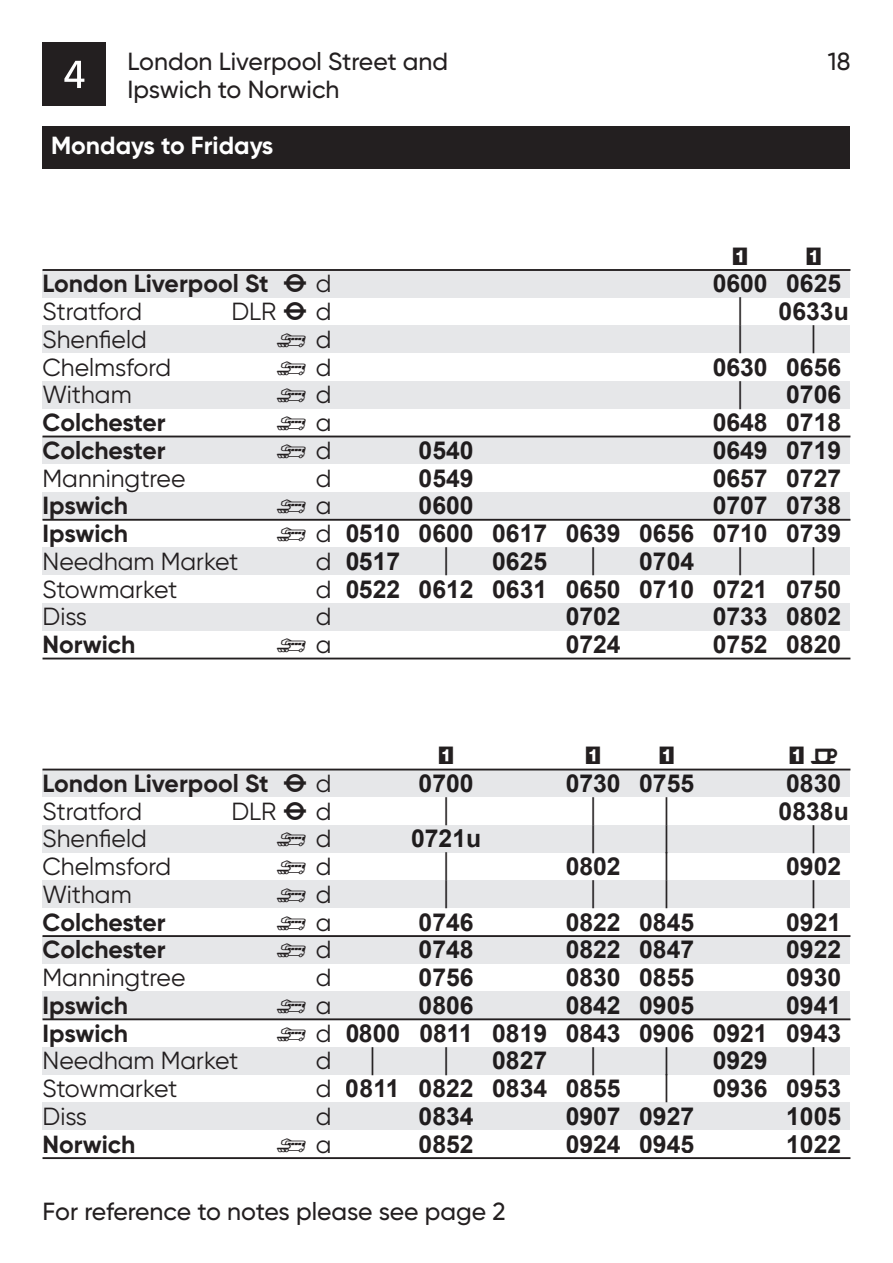
<style>
.page{position:relative;width:893px;height:1263px;background:#fff}
.page>*{position:absolute;margin:0;border:0;box-sizing:border-box;transform-origin:0 0}
.t1{font:34.5px/27.8px "TIME Sfont";color:#231f20}
.t2{font:700 24.75px/27.8px "Arial";color:#231f20;text-align:justify}
.t3{font:24.75px "Gilroy";color:#231f20}
.t4{font:700 24.75px/27.8px "Gilroy";color:#231f20}
.t5{font:500 24.75px/27.8px "Gilroy";color:#231f20}
.t6{font:700 24.75px "Gilroy";color:#fff}
.t7{font:24.75px "TIME Sfont";color:#231f20}
.t8{font:24px "TIME Sfont";color:#231f20}
.s1{font-family:"TIME Sfont";font-weight:400;font-size:24px}
.s2{font-weight:400}
.s3{font-family:"TIME Sfont";font-size:24px}
.s4{font-family:"Gilroy";font-size:24.75px}
</style>
<div class="page">
<div style="left:43px;top:126px;width:807px;height:42px;background:#231f20"></div>
<div style="left:43px;top:270px;width:807px;height:28px;background:#e6e7e9"></div>
<div style="left:43px;top:603px;width:807px;height:28px;background:#e6e7e9"></div>
<div style="left:43px;top:325px;width:807px;height:28px;background:#e6e7e9"></div>
<div style="left:43px;top:381px;width:807px;height:28px;background:#e6e7e9"></div>
<div style="left:43px;top:436px;width:807px;height:28px;background:#e6e7e9"></div>
<div style="left:43px;top:492px;width:807px;height:28px;background:#e6e7e9"></div>
<div style="left:43px;top:547px;width:807px;height:28px;background:#e6e7e9"></div>
<div style="left:43px;top:769px;width:807px;height:28px;background:#e6e7e9"></div>
<div style="left:43px;top:1102px;width:807px;height:28px;background:#e6e7e9"></div>
<div style="left:43px;top:825px;width:807px;height:28px;background:#e6e7e9"></div>
<div style="left:43px;top:880px;width:807px;height:28px;background:#e6e7e9"></div>
<div style="left:43px;top:936px;width:807px;height:28px;background:#e6e7e9"></div>
<div style="left:43px;top:991px;width:807px;height:28px;background:#e6e7e9"></div>
<div style="left:43px;top:1047px;width:807px;height:28px;background:#e6e7e9"></div>
<hr style="left:43px;top:269px;width:807px;height:2px;background:#231f20">
<hr style="left:43px;top:436px;width:807px;height:1px;background:#231f20">
<hr style="left:43px;top:519px;width:807px;height:2px;background:#231f20">
<hr style="left:43px;top:658px;width:807px;height:1px;background:#231f20">
<hr style="left:43px;top:769px;width:807px;height:1px;background:#231f20">
<hr style="left:43px;top:935px;width:807px;height:2px;background:#231f20">
<hr style="left:43px;top:1018px;width:807px;height:2px;background:#231f20">
<hr style="left:43px;top:1157px;width:807px;height:2px;background:#231f20">
<div style="left:43px;top:43px;width:63px;height:63px;background:#231f20"></div>
<svg style="left:64px;top:61px;width:20px;height:27px"></svg>
<p class="t5" style="left:128px;top:48px;width:322px">London Liverpool Street and<br>Ipswich to Norwich</p>
<p class="t5" style="left:828px;top:48px;width:24px">18</p>
<p class="t6" style="left:51px;top:129px;width:224px">Mondays to Fridays</p>
<p class="t4" style="left:43px;top:270px;width:291px">London Liverpool St <span class="s1">T</span> <span class="s2">d<br>Stratford</span></p>
<p class="t3" style="left:231px;top:296px;width:102px">DLR <span class="s3">T</span> d</p>
<p class="t3" style="left:43px;top:324px;width:106px">Shenfield</p>
<p class="t8" style="left:277px;top:321px;width:56px">) <span class="s4">d</span></p>
<p class="t3" style="left:43px;top:352px;width:130px">Chelmsford</p>
<p class="t8" style="left:277px;top:348px;width:56px">) <span class="s4">d</span></p>
<p class="t3" style="left:43px;top:380px;width:91px">Witham</p>
<p class="t8" style="left:277px;top:376px;width:56px">) <span class="s4">d</span></p>
<p class="t4" style="left:43px;top:408px;width:125px">Colchester</p>
<p class="t8" style="left:277px;top:404px;width:56px">) <span class="s4">a</span></p>
<p class="t4" style="left:43px;top:436px;width:125px">Colchester</p>
<p class="t8" style="left:277px;top:432px;width:56px">) <span class="s4">d</span></p>
<p class="t3" style="left:43px;top:463px;width:145px">Manningtree</p>
<p class="t3" style="left:316px;top:463px;width:17px">d</p>
<p class="t4" style="left:43px;top:492px;width:87px">Ipswich</p>
<p class="t8" style="left:277px;top:487px;width:56px">) <span class="s4">a</span></p>
<p class="t4" style="left:43px;top:519px;width:87px">Ipswich</p>
<p class="t8" style="left:277px;top:515px;width:56px">) <span class="s4">d</span></p>
<p class="t3" style="left:43px;top:546px;width:197px">Needham Market</p>
<p class="t3" style="left:316px;top:546px;width:17px">d</p>
<p class="t3" style="left:43px;top:574px;width:136px">Stowmarket</p>
<p class="t3" style="left:316px;top:574px;width:17px">d</p>
<p class="t3" style="left:43px;top:602px;width:46px">Diss</p>
<p class="t3" style="left:316px;top:602px;width:17px">d</p>
<p class="t4" style="left:43px;top:630px;width:94px">Norwich</p>
<p class="t8" style="left:277px;top:626px;width:56px">) <span class="s4">a</span></p>
<p class="t2" style="left:345px;top:520px;width:57px">0510<br>0517<br>0522</p>
<p class="t2" style="left:419px;top:437px;width:57px">0540<br>0549<br>0600<br>0600</p>
<h1 class="t1" style="left:445px;top:543px;width:4px">C</h1>
<p class="t2" style="left:419px;top:576px;width:57px">0612</p>
<p class="t2" style="left:492px;top:520px;width:57px">0617<br>0625<br>0631</p>
<p class="t2" style="left:566px;top:520px;width:57px">0639</p>
<h1 class="t1" style="left:592px;top:543px;width:4px">C</h1>
<p class="t2" style="left:566px;top:576px;width:57px">0650<br>0702<br>0724</p>
<p class="t2" style="left:639px;top:520px;width:57px">0656<br>0704<br>0710</p>
<p class="t7" style="left:733px;top:236px;width:15px">1</p>
<p class="t2" style="left:713px;top:271px;width:57px">0600</p>
<h1 class="t1" style="left:739px;top:293px;width:4px">C<br>C</h1>
<p class="t2" style="left:713px;top:354px;width:57px">0630</p>
<h1 class="t1" style="left:739px;top:377px;width:4px">C</h1>
<p class="t2" style="left:713px;top:409px;width:57px">0648<br>0649<br>0657<br>0707<br>0710</p>
<h1 class="t1" style="left:739px;top:543px;width:4px">C</h1>
<p class="t2" style="left:713px;top:576px;width:57px">0721<br>0733<br>0752</p>
<p class="t7" style="left:807px;top:236px;width:15px">1</p>
<p class="t2" style="left:779px;top:271px;width:72px;text-align:center">0625<br>0633u</p>
<h1 class="t1" style="left:813px;top:321px;width:4px">C</h1>
<p class="t2" style="left:786px;top:354px;width:57px">0656<br>0706<br>0718<br>0719<br>0727<br>0738<br>0739</p>
<h1 class="t1" style="left:813px;top:543px;width:4px">C</h1>
<p class="t2" style="left:786px;top:576px;width:57px">0750<br>0802<br>0820</p>
<p class="t4" style="left:43px;top:769px;width:291px">London Liverpool St <span class="s1">T</span> <span class="s2">d<br>Stratford</span></p>
<p class="t3" style="left:231px;top:796px;width:102px">DLR <span class="s3">T</span> d</p>
<p class="t3" style="left:43px;top:824px;width:106px">Shenfield</p>
<p class="t8" style="left:277px;top:820px;width:56px">) <span class="s4">d</span></p>
<p class="t3" style="left:43px;top:851px;width:130px">Chelmsford</p>
<p class="t8" style="left:277px;top:848px;width:56px">) <span class="s4">d</span></p>
<p class="t3" style="left:43px;top:879px;width:91px">Witham</p>
<p class="t8" style="left:277px;top:876px;width:56px">) <span class="s4">d</span></p>
<p class="t4" style="left:43px;top:908px;width:125px">Colchester</p>
<p class="t8" style="left:277px;top:903px;width:56px">) <span class="s4">a</span></p>
<p class="t4" style="left:43px;top:936px;width:125px">Colchester</p>
<p class="t8" style="left:277px;top:931px;width:56px">) <span class="s4">d</span></p>
<p class="t3" style="left:43px;top:962px;width:145px">Manningtree</p>
<p class="t3" style="left:316px;top:962px;width:17px">d</p>
<p class="t4" style="left:43px;top:991px;width:87px">Ipswich</p>
<p class="t8" style="left:277px;top:987px;width:56px">) <span class="s4">a</span></p>
<p class="t4" style="left:43px;top:1019px;width:87px">Ipswich</p>
<p class="t8" style="left:277px;top:1014px;width:56px">) <span class="s4">d</span></p>
<p class="t3" style="left:43px;top:1046px;width:197px">Needham Market</p>
<p class="t3" style="left:316px;top:1046px;width:17px">d</p>
<p class="t3" style="left:43px;top:1073px;width:136px">Stowmarket</p>
<p class="t3" style="left:316px;top:1073px;width:17px">d</p>
<p class="t3" style="left:43px;top:1101px;width:46px">Diss</p>
<p class="t3" style="left:316px;top:1101px;width:17px">d</p>
<p class="t4" style="left:43px;top:1130px;width:94px">Norwich</p>
<p class="t8" style="left:277px;top:1125px;width:56px">) <span class="s4">a</span></p>
<p class="t2" style="left:345px;top:1020px;width:57px">0800</p>
<h1 class="t1" style="left:372px;top:1043px;width:4px">C</h1>
<p class="t2" style="left:346px;top:1075px;width:55px">0811</p>
<p class="t7" style="left:439px;top:736px;width:15px">1</p>
<p class="t2" style="left:419px;top:770px;width:57px">0700</p>
<h1 class="t1" style="left:445px;top:793px;width:4px">C</h1>
<p class="t2" style="left:411px;top:826px;width:72px">0721u</p>
<h1 class="t1" style="left:445px;top:848px;width:4px">C<br>C</h1>
<p class="t2" style="left:419px;top:909px;width:57px">0746<br>0748<br>0756<br>0806<br>0811</p>
<h1 class="t1" style="left:445px;top:1043px;width:4px">C</h1>
<p class="t2" style="left:419px;top:1075px;width:57px">0822<br>0834<br>0852</p>
<p class="t2" style="left:492px;top:1020px;width:57px">0819<br>0827<br>0834</p>
<p class="t5" style="left:43px;top:1198px;width:464px">For reference to notes please see page 2</p>
<p class="t7" style="left:586px;top:736px;width:15px">1</p>
<p class="t2" style="left:566px;top:770px;width:57px">0730</p>
<h1 class="t1" style="left:592px;top:793px;width:4px">C<br>C</h1>
<p class="t2" style="left:566px;top:853px;width:57px">0802</p>
<h1 class="t1" style="left:592px;top:876px;width:4px">C</h1>
<p class="t2" style="left:566px;top:909px;width:57px">0822<br>0822<br>0830<br>0842<br>0843</p>
<h1 class="t1" style="left:592px;top:1043px;width:4px">C</h1>
<p class="t2" style="left:566px;top:1075px;width:57px">0855<br>0907<br>0924</p>
<p class="t7" style="left:660px;top:736px;width:15px">1</p>
<p class="t2" style="left:639px;top:770px;width:57px">0755</p>
<h1 class="t1" style="left:666px;top:793px;width:4px;text-align:justify">C C C C</h1>
<p class="t2" style="left:639px;top:909px;width:57px">0845<br>0847<br>0855<br>0905<br>0906</p>
<h1 class="t1" style="left:666px;top:1043px;width:4px">C<br>C</h1>
<p class="t2" style="left:639px;top:1103px;width:57px">0927<br>0945</p>
<p class="t2" style="left:713px;top:1020px;width:57px">0921<br>0929<br>0936</p>
<p class="t7" style="left:790px;top:736px;width:49px">1 +</p>
<p class="t2" style="left:779px;top:770px;width:72px;text-align:center">0830<br>0838u</p>
<h1 class="t1" style="left:813px;top:821px;width:4px">C</h1>
<p class="t2" style="left:786px;top:853px;width:57px">0902</p>
<h1 class="t1" style="left:813px;top:876px;width:4px">C</h1>
<p class="t2" style="left:786px;top:909px;width:57px">0921<br>0922<br>0930<br>0941<br>0943</p>
<h1 class="t1" style="left:813px;top:1043px;width:4px">C</h1>
<p class="t2" style="left:786px;top:1075px;width:57px">0953<br>1005<br>1022</p>
</div>
